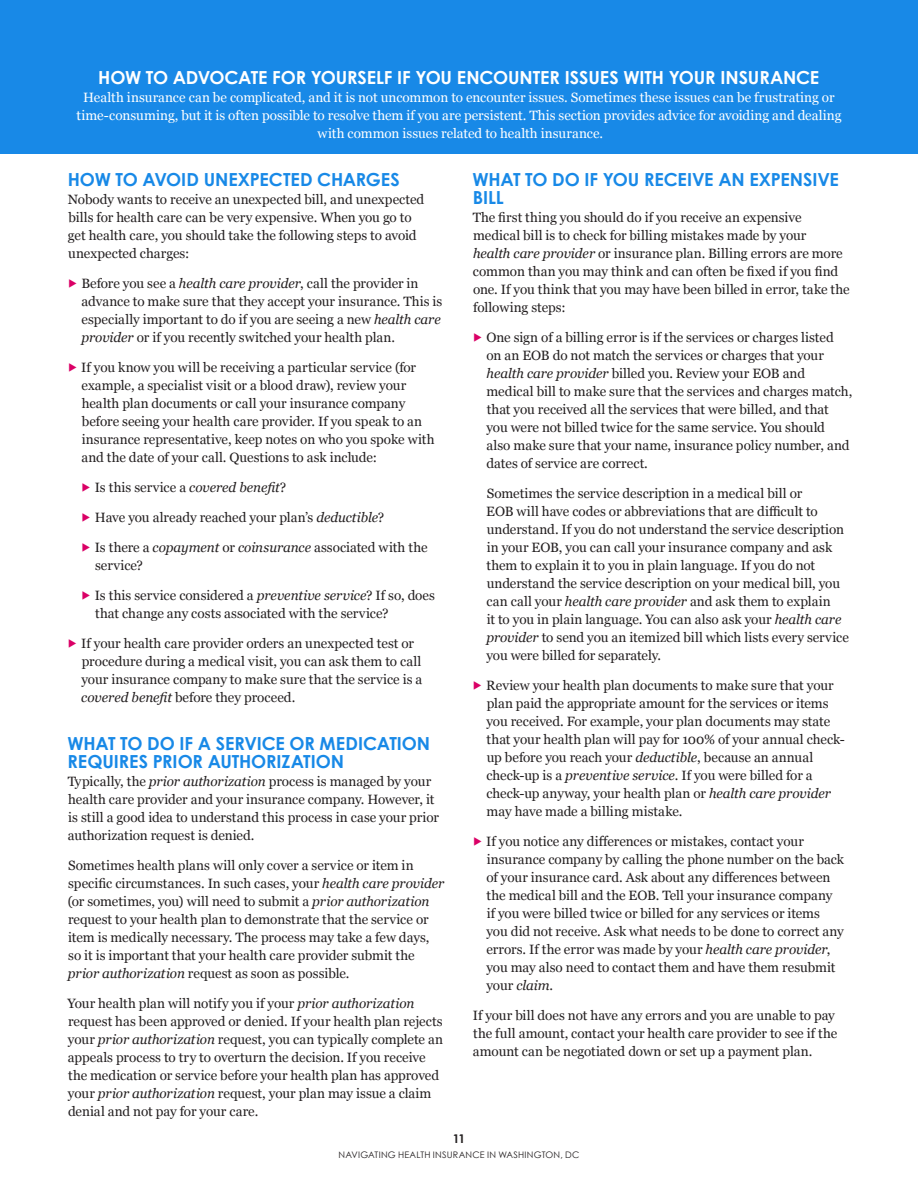
<style>
.page{position:relative;width:918px;height:1188px;background:#fff}
.page>*{position:absolute;margin:0;border:0;box-sizing:border-box;transform-origin:0 0}
.t1{font:700 18px/18px "Century Gothic";letter-spacing:-.01em;color:#1889e7}
.t2{font:700 18px "Century Gothic";letter-spacing:-.01em;color:#fff}
.t3{font:13.5px/18px "Georgia";color:#231f20}
.t4{font:13.5px/18px "Georgia";color:#fff;text-align:center}
.t5{font:700 12px "Century Gothic";color:#231f20}
.t6{font:9px "Century Gothic";letter-spacing:.025em;color:#231f20}
.s1{color:#da0066}
.s2{font-style:italic}
</style>
<div class="page">
<div style="left:0;top:0;width:918px;height:153px;background:#1889e7"></div>
<h1 class="t2" style="left:98px;top:64px;width:723px">HOW TO ADVOCATE FOR YOURSELF IF YOU ENCOUNTER ISSUES WITH YOUR INSURANCE</h1>
<p class="t4" style="left:77px;top:88px;width:767px">Health insurance can be complicated, and it is not uncommon to encounter issues. Sometimes these issues can be frustrating or time-consuming, but it is often possible to resolve them if you are persistent. This section provides advice for avoiding and dealing with common issues related to health insurance.</p>
<h1 class="t1" style="left:68px;top:170px;width:333px">HOW TO AVOID UNEXPECTED CHARGES</h1>
<p class="t3" style="left:68px;top:190px;width:358px">Nobody wants to receive an unexpected bill, and unexpected bills for health care can be very expensive. When you go to get health care, you should take the following steps to avoid unexpected charges:</p>
<p class="t3" style="left:81px;top:274px;width:363px;text-indent:-14px"><span class="s1">▶</span> Before you see a <span class="s2">health care provider</span>, call the provider in advance to make sure that they accept your insurance. This is especially important to do if you are seeing a new <span class="s2">health care provider</span> or if you recently switched your health plan.</p>
<p class="t3" style="left:81px;top:358px;width:355px;text-indent:-14px"><span class="s1">▶</span> If you know you will be receiving a particular service (for example, a specialist visit or a blood draw), review your health plan documents or call your insurance company before seeing your health care provider. If you speak to an insurance representative, keep notes on who you spoke with and the date of your call. Questions to ask include:</p>
<p class="t3" style="left:81px;top:478px;width:207px"><span class="s1">▶</span> Is this service a <span class="s2">covered benefit</span>?</p>
<p class="t3" style="left:81px;top:508px;width:305px"><span class="s1">▶</span> Have you already reached your plan’s <span class="s2">deductible</span>?</p>
<p class="t3" style="left:95px;top:538px;width:334px;text-indent:-14px"><span class="s1">▶</span> Is there a <span class="s2">copayment</span> or <span class="s2">coinsurance</span> associated with the service?</p>
<p class="t3" style="left:95px;top:586px;width:341px;text-indent:-14px"><span class="s1">▶</span> Is this service considered a <span class="s2">preventive service</span>? If so, does that change any costs associated with the service?</p>
<p class="t3" style="left:81px;top:634px;width:343px;text-indent:-14px"><span class="s1">▶</span> If your health care provider orders an unexpected test or procedure during a medical visit, you can ask them to call your insurance company to make sure that the service is a <span class="s2">covered benefit</span> before they proceed.</p>
<h1 class="t1" style="left:68px;top:734px;width:364px">WHAT TO DO IF A SERVICE OR MEDICATION<br>REQUIRES PRIOR AUTHORIZATION</h1>
<p class="t3" style="left:68px;top:772px;width:373px">Typically, the <span class="s2">prior authorization</span> process is managed by your health care provider and your insurance company. However, it is still a good idea to understand this process in case your prior authorization request is denied.</p>
<p class="t3" style="left:68px;top:856px;width:378px">Sometimes health plans will only cover a service or item in specific circumstances. In such cases, your <span class="s2">health care provider </span>(or sometimes, you) will need to submit a <span class="s2">prior authorization </span>request to your health plan to demonstrate that the service or item is medically necessary. The process may take a few days, so it is important that your health care provider submit the <span class="s2">prior authorization</span> request as soon as possible.</p>
<p class="t3" style="left:67px;top:994px;width:377px">Your health plan will notify you if your <span class="s2">prior authorization </span>request has been approved or denied. If your health plan rejects your <span class="s2">prior authorization</span> request, you can typically complete an appeals process to try to overturn the decision. If you receive the medication or service before your health plan has approved your <span class="s2">prior authorization</span> request, your plan may issue a claim denial and not pay for your care.</p>
<h1 class="t1" style="left:473px;top:170px;width:368px">WHAT TO DO IF YOU RECEIVE AN EXPENSIVE<br>BILL</h1>
<p class="t3" style="left:473px;top:208px;width:378px">The first thing you should do if you receive an expensive medical bill is to check for billing mistakes made by your<br><span class="s2">health care provider</span> or insurance plan. Billing errors are more common than you may think and can often be fixed if you find one. If you think that you may have been billed in error, take the following steps:</p>
<p class="t3" style="left:486px;top:328px;width:367px;text-indent:-14px"><span class="s1">▶</span> One sign of a billing error is if the services or charges listed<br>on an EOB do not match the services or charges that your <span class="s2">health care provider</span> billed you. Review your EOB and medical bill to make sure that the services and charges match, that you received all the services that were billed, and that you were not billed twice for the same service. You should also make sure that your name, insurance policy number, and dates of service are correct.</p>
<p class="t3" style="left:486px;top:484px;width:364px">Sometimes the service description in a medical bill or<br>EOB will have codes or abbreviations that are difficult to understand. If you do not understand the service description in your EOB, you can call your insurance company and ask them to explain it to you in plain language. If you do not understand the service description on your medical bill, you can call your <span class="s2">health care provider</span> and ask them to explain<br>it to you in plain language. You can also ask your <span class="s2">health care provider</span> to send you an itemized bill which lists every service you were billed for separately.</p>
<p class="t3" style="left:486px;top:676px;width:360px;text-indent:-14px"><span class="s1">▶</span> Review your health plan documents to make sure that your plan paid the appropriate amount for the services or items you received. For example, your plan documents may state that your health plan will pay for 100% of your annual check&shy;up before you reach your <span class="s2">deductible</span>, because an annual check-up is a <span class="s2">preventive service</span>. If you were billed for a check-up anyway, your health plan or <span class="s2">health care provider </span>may have made a billing mistake.</p>
<p class="t3" style="left:486px;top:832px;width:359px;text-indent:-14px"><span class="s1">▶</span> If you notice any differences or mistakes, contact your insurance company by calling the phone number on the back of your insurance card. Ask about any differences between the medical bill and the EOB. Tell your insurance company if you were billed twice or billed for any services or items you did not receive. Ask what needs to be done to correct any errors. If the error was made by your <span class="s2">health care provider</span>, you may also need to contact them and have them resubmit your <span class="s2">claim</span>.</p>
<p class="t3" style="left:473px;top:1006px;width:366px">If your bill does not have any errors and you are unable to pay the full amount, contact your health care provider to see if the amount can be negotiated down or set up a payment plan.</p>
<p class="t5" style="left:453px;top:1130px;width:14px">11</p>
<p class="t6" style="left:339px;top:1148px;width:242px">NAVIGATING HEALTH INSURANCE IN WASHINGTON, DC</p>
</div>
